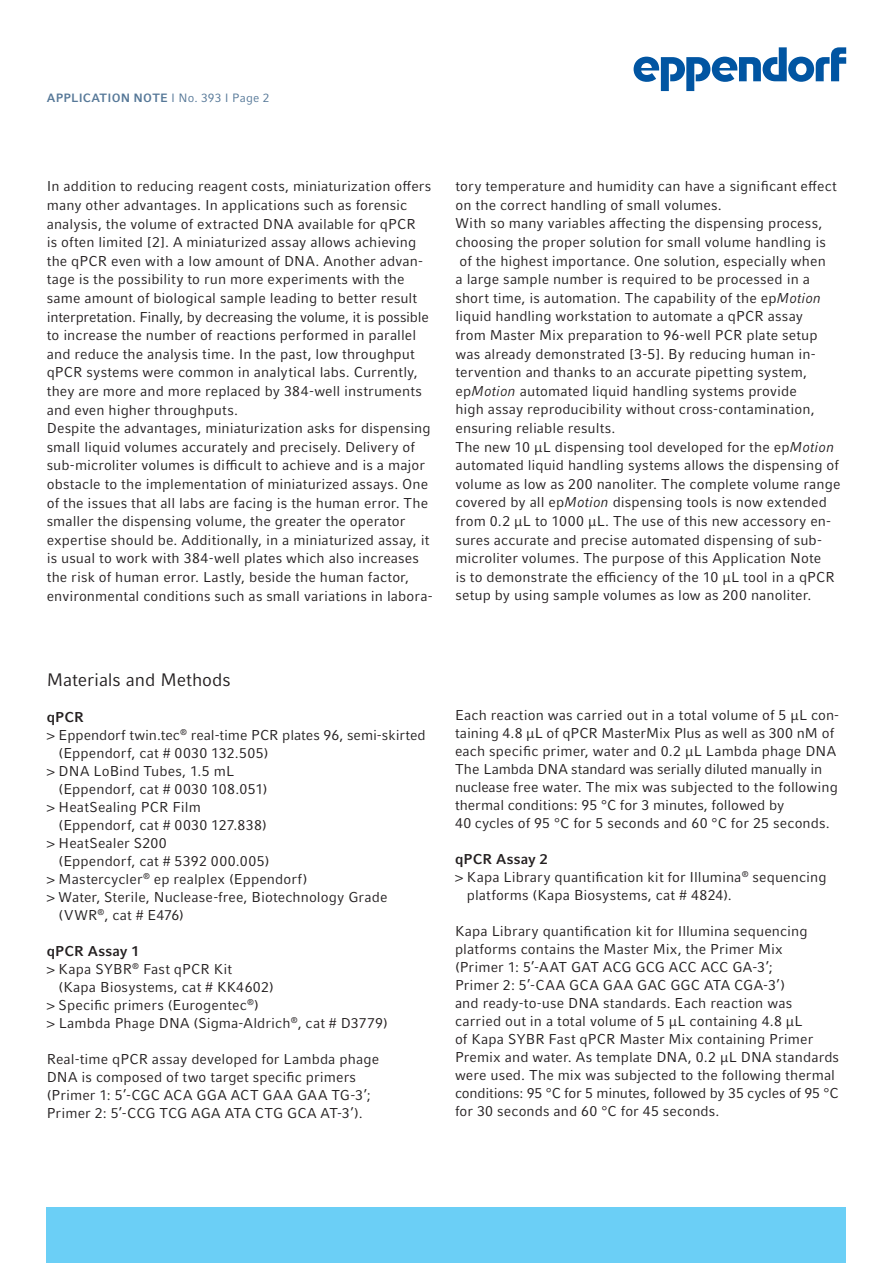
<style>
.page{position:relative;width:893px;height:1263px;background:#fff}
.page>*{position:absolute;margin:0;border:0;box-sizing:border-box;transform-origin:0 0}
.t1{font:18px "Compatil Factfor Eppendorf";letter-spacing:-.005em;color:#231f20}
.t2{font:14.25px/18.6px "Compatil Factfor Eppendorf";letter-spacing:.005em;color:#231f20}
.t3{font:700 14.25px "Compatil Factfor Eppendorf";letter-spacing:.01em;color:#231f20}
.t4{font:700 12px "Compatil Factfor Eppendorf";letter-spacing:.015em;color:#567898}
.s1{font-weight:400}
.s2{font-style:italic}
</style>
<div class="page">
<svg style="left:634px;top:47px;width:212px;height:44px"></svg>
<div style="left:47px;top:1208px;width:799px;height:55px;background:#6bcff6"></div>
<p class="t4" style="left:47px;top:91px;width:224px">APPLICATION NOTE <span class="s1">I No. 393 I Page 2</span></p>
<p class="t2" style="left:47px;top:177px;width:387px">In addition to reducing reagent costs, miniaturization offers many other advantages. In applications such as forensic analysis, the volume of extracted DNA available for qPCR<br>is often limited [2]. A miniaturized assay allows achieving the qPCR even with a low amount of DNA. Another advan&shy;tage is the possibility to run more experiments with the same amount of biological sample leading to better result interpretation. Finally, by decreasing the volume, it is possible to increase the number of reactions performed in parallel and reduce the analysis time. In the past, low throughput qPCR systems were common in analytical labs. Currently, they are more and more replaced by 384-well instruments and even higher throughputs.<br>Despite the advantages, miniaturization asks for dispensing small liquid volumes accurately and precisely. Delivery of sub-microliter volumes is difficult to achieve and is a major obstacle to the implementation of miniaturized assays. One of the issues that all labs are facing is the human error. The smaller the dispensing volume, the greater the operator expertise should be. Additionally, in a miniaturized assay, it is usual to work with 384-well plates which also increases the risk of human error. Lastly, beside the human factor, environmental conditions such as small variations in labora-</p>
<p class="t2" style="left:455px;top:177px;width:387px">tory temperature and humidity can have a significant effect on the correct handling of small volumes.<br>With so many variables affecting the dispensing process, choosing the proper solution for small volume handling is of the highest importance. One solution, especially when<br>a large sample number is required to be processed in a short time, is automation. The capability of the ep<span class="s2">Motion </span>liquid handling workstation to automate a qPCR assay<br>from Master Mix preparation to 96-well PCR plate setup was already demonstrated [3-5]. By reducing human in&shy;tervention and thanks to an accurate pipetting system, ep<span class="s2">Motion</span> automated liquid handling systems provide<br>high assay reproducibility without cross-contamination, ensuring reliable results.<br>The new 10 µL dispensing tool developed for the ep<span class="s2">Motion </span>automated liquid handling systems allows the dispensing of volume as low as 200 nanoliter. The complete volume range covered by all ep<span class="s2">Motion</span> dispensing tools is now extended from 0.2 µL to 1000 µL. The use of this new accessory en&shy;sures accurate and precise automated dispensing of sub&shy;microliter volumes. The purpose of this Application Note<br>is to demonstrate the efficiency of the 10 µL tool in a qPCR setup by using sample volumes as low as 200 nanoliter.</p>
<p class="t1" style="left:47px;top:669px;width:185px">Materials and Methods</p>
<p class="t3" style="left:47px;top:709px;width:39px">qPCR</p>
<p class="t2" style="left:47px;top:726px;width:381px">&gt; Eppendorf twin.tec<sup>®</sup> real-time PCR plates 96, semi-skirted</p>
<p class="t2" style="left:59px;top:744px;width:211px">(Eppendorf, cat # 0030 132.505)</p>
<p class="t2" style="left:47px;top:762px;width:189px">&gt; DNA LoBind Tubes, 1.5 mL</p>
<p class="t2" style="left:59px;top:780px;width:210px">(Eppendorf, cat # 0030 108.051)</p>
<p class="t2" style="left:47px;top:798px;width:156px">&gt; HeatSealing PCR Film</p>
<p class="t2" style="left:59px;top:816px;width:210px">(Eppendorf, cat # 0030 127.838)</p>
<p class="t2" style="left:47px;top:834px;width:122px">&gt; HeatSealer S200</p>
<p class="t2" style="left:59px;top:852px;width:212px">(Eppendorf, cat # 5392 000.005)</p>
<p class="t2" style="left:47px;top:870px;width:262px">&gt; Mastercycler<sup>®</sup> ep realplex (Eppendorf)</p>
<p class="t2" style="left:47px;top:888px;width:342px">&gt; Water, Sterile, Nuclease-free, Biotechnology Grade</p>
<p class="t2" style="left:59px;top:906px;width:127px">(VWR<sup>®</sup>, cat # E476)</p>
<p class="t3" style="left:47px;top:943px;width:94px">qPCR Assay 1</p>
<p class="t2" style="left:47px;top:960px;width:187px">&gt; Kapa SYBR<sup>®</sup> Fast qPCR Kit</p>
<p class="t2" style="left:59px;top:978px;width:217px">(Kapa Biosystems, cat # KK4602)</p>
<p class="t2" style="left:47px;top:996px;width:214px">&gt; Specific primers (Eurogentec<sup>®</sup>)</p>
<p class="t2" style="left:47px;top:1014px;width:343px">&gt; Lambda Phage DNA (Sigma-Aldrich<sup>®</sup>, cat # D3779)</p>
<p class="t2" style="left:47px;top:1050px;width:334px;line-height:18px">Real-time qPCR assay developed for Lambda phage DNA is composed of two target specific primers (Primer 1: 5’-CGC ACA GGA ACT GAA GAA TG-3’; Primer 2: 5’-CCG TCG AGA ATA CTG GCA AT-3’).</p>
<p class="t2" style="left:455px;top:706px;width:386px;line-height:18px">Each reaction was carried out in a total volume of 5 μL con&shy;taining 4.8 μL of qPCR MasterMix Plus as well as 300 nM of each specific primer, water and 0.2 μL Lambda phage DNA The Lambda DNA standard was serially diluted manually in nuclease free water. The mix was subjected to the following thermal conditions: 95 °C for 3 minutes, followed by<br>40 cycles of 95 °C for 5 seconds and 60 °C for 25 seconds.</p>
<p class="t3" style="left:455px;top:850px;width:94px">qPCR Assay 2</p>
<p class="t2" style="left:455px;top:868px;width:373px">&gt; Kapa Library quantification kit for Illumina<sup>®</sup> sequencing</p>
<p class="t2" style="left:467px;top:886px;width:266px">platforms (Kapa Biosystems, cat # 4824).</p>
<p class="t2" style="left:455px;top:922px;width:386px;line-height:18px">Kapa Library quantification kit for Illumina sequencing platforms contains the Master Mix, the Primer Mix<br>(Primer 1: 5’-AAT GAT ACG GCG ACC ACC GA-3’;<br>Primer 2: 5’-CAA GCA GAA GAC GGC ATA CGA-3’)<br>and ready-to-use DNA standards. Each reaction was carried out in a total volume of 5 µL containing 4.8 µL<br>of Kapa SYBR Fast qPCR Master Mix containing Primer Premix and water. As template DNA, 0.2 µL DNA standards were used. The mix was subjected to the following thermal conditions: 95 °C for 5 minutes, followed by 35 cycles of 95 °C for 30 seconds and 60 °C for 45 seconds.</p>
</div>
